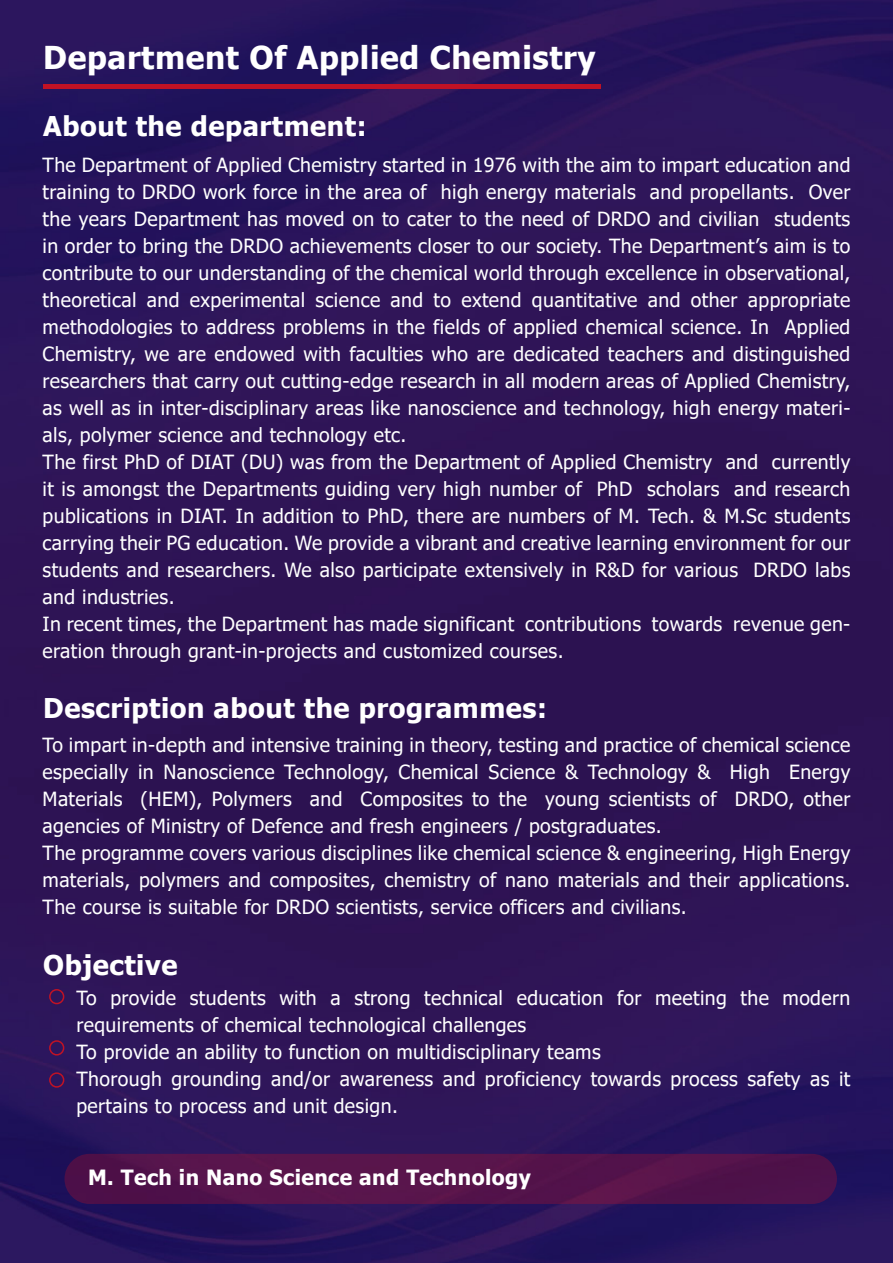
<style>
.page{position:relative;width:893px;height:1263px;background:#fff}
.page>*{position:absolute;margin:0;border:0;box-sizing:border-box;transform-origin:0 0}
.t1{font:700 31.5px "Tahoma";letter-spacing:.02em;color:#fff}
.t2{font:700 27.15px "Tahoma";letter-spacing:.02em;color:#fff}
.t3{font:700 21px "Tahoma";letter-spacing:.02em;color:#fff}
.t4{font:19.5px/27px "Tahoma";letter-spacing:.02em;color:#fff}
</style>
<div class="page">
<img style="left:0;top:0;width:893px;height:1263px">
<div style="left:65px;top:1154px;width:772px;height:50px;background:#56144b;border-radius:25px"></div>
<div style="left:43px;top:84px;width:558px;height:5px;background:#c11224"></div>
<div style="left:49px;top:989px;width:15px;height:15px;border:2px solid #c11224;border-radius:50%"></div>
<div style="left:49px;top:1040px;width:15px;height:15px;border:2px solid #c11224;border-radius:50%"></div>
<div style="left:49px;top:1072px;width:15px;height:16px;border:2px solid #c11224;border-radius:50%"></div>
<h1 class="t1" style="left:43px;top:36px;width:554px">Department Of Applied Chemistry</h1>
<h2 class="t2" style="left:43px;top:107px;width:325px">About the department:</h2>
<p class="t4" style="left:43px;top:152px;width:809px">The Department of Applied Chemistry started in 1976 with the aim to impart education and training to DRDO work force in the area of high energy materials and propellants. Over the years Department has moved on to cater to the need of DRDO and civilian students in order to bring the DRDO achievements closer to our society. The Department’s aim is to contribute to our understanding of the chemical world through excellence in observational, theoretical and experimental science and to extend quantitative and other appropriate methodologies to address problems in the fields of applied chemical science. In Applied Chemistry, we are endowed with faculties who are dedicated teachers and distinguished researchers that carry out cutting-edge research in all modern areas of Applied Chemistry, as well as in inter-disciplinary areas like nanoscience and technology, high energy materi&shy;als, polymer science and technology etc.<br>The first PhD of DIAT (DU) was from the Department of Applied Chemistry and currently it is amongst the Departments guiding very high number of PhD scholars and research publications in DIAT. In addition to PhD, there are numbers of M. Tech. &amp; M.Sc students carrying their PG education. We provide a vibrant and creative learning environment for our students and researchers. We also participate extensively in R&amp;D for various DRDO labs and industries.<br>In recent times, the Department has made significant contributions towards revenue gen&shy;eration through grant-in-projects and customized courses.</p>
<h2 class="t2" style="left:43px;top:689px;width:505px">Description about the programmes:</h2>
<p class="t4" style="left:43px;top:732px;width:809px">To impart in-depth and intensive training in theory, testing and practice of chemical science especially in Nanoscience Technology, Chemical Science &amp; Technology &amp; High Energy Materials (HEM), Polymers and Composites to the young scientists of DRDO, other agencies of Ministry of Defence and fresh engineers / postgraduates.<br>The programme covers various disciplines like chemical science &amp; engineering, High Energy materials, polymers and composites, chemistry of nano materials and their applications.<br>The course is suitable for DRDO scientists, service officers and civilians.</p>
<h2 class="t2" style="left:43px;top:946px;width:136px">Objective</h2>
<p class="t4" style="left:76px;top:985px;width:775px">To provide students with a strong technical education for meeting the modern requirements of chemical technological challenges<br>To provide an ability to function on multidisciplinary teams<br>Thorough grounding and/or awareness and proficiency towards process safety as it pertains to process and unit design.</p>
<p class="t3" style="left:88px;top:1162px;width:444px">M. Tech in Nano Science and Technology</p>
</div>
